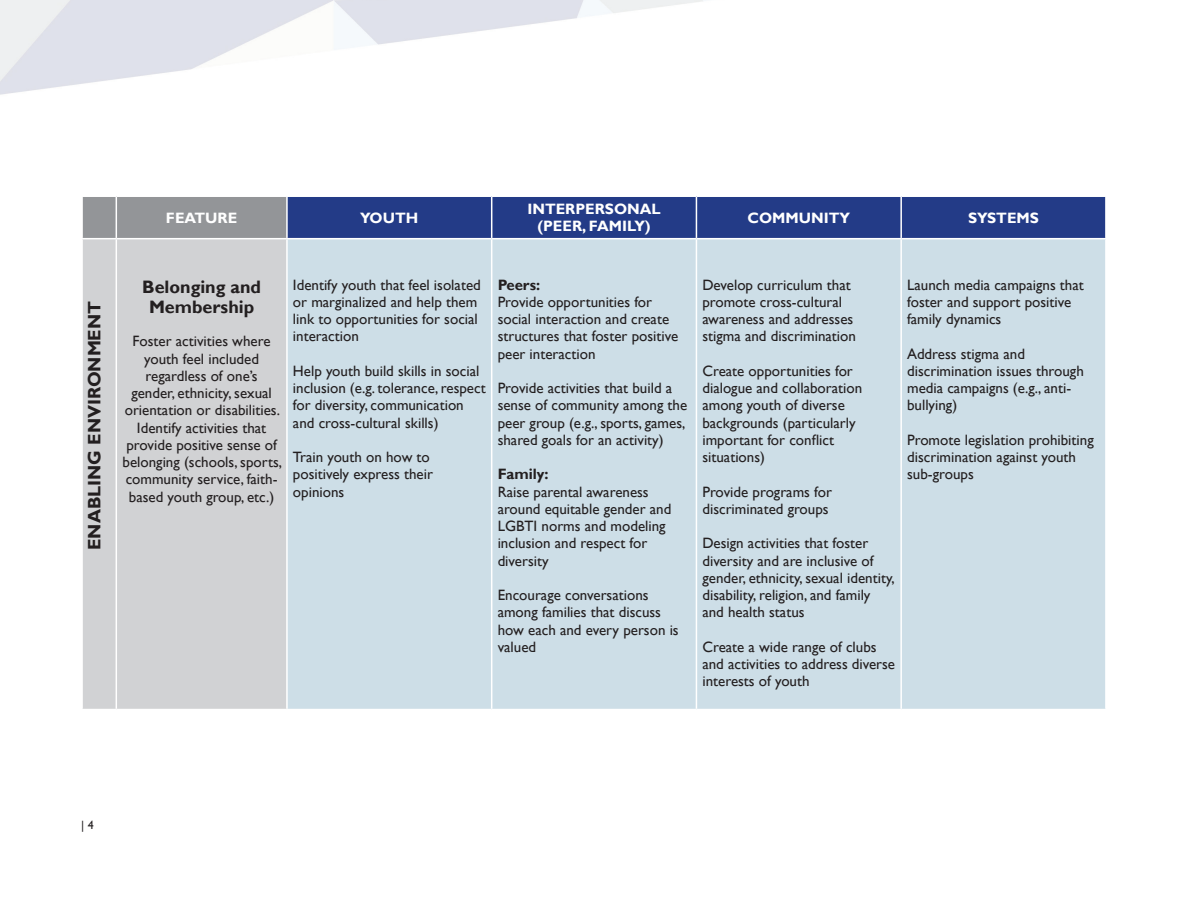
<style>
.page{position:relative;width:1188px;height:918px;background:#fff}
.page>*{position:absolute;margin:0;border:0;box-sizing:border-box;transform-origin:0 0}
.t1{font:700 18px/19.5px "Gill Sans";color:#231f20;text-align:center}
.t2{font:15px/17.2px "Gill Sans";color:#231f20}
.t3{font:700 15px/17.2px "Gill Sans";color:#fff;text-align:center}
.t4{font:700 15px "Gill Sans";color:#231f20}
.t5{font:12px "Gill Sans";color:#231f20}
</style>
<div class="page">
<svg style="left:83px;top:197px;width:1022px;height:41px;background:#3a4d8a"></svg>
<div style="left:83px;top:239px;width:203px;height:470px;background:#d1d2d4"></div>
<div style="left:288px;top:239px;width:817px;height:470px;background:#cddee7"></div>
<hr style="left:116px;top:239px;width:1px;height:470px;background:#fff">
<hr style="left:491px;top:239px;width:1px;height:470px;background:#fff">
<hr style="left:696px;top:239px;width:1px;height:470px;background:#fff">
<hr style="left:900px;top:239px;width:2px;height:470px;background:#fff">
<hr style="left:491px;top:197px;width:1px;height:41px;background:#fff">
<hr style="left:696px;top:197px;width:1px;height:41px;background:#fff">
<hr style="left:900px;top:197px;width:2px;height:41px;background:#fff">
<hr style="left:116px;top:197px;width:1px;height:41px;background:#fff">
<hr style="left:286px;top:197px;width:2px;height:41px;background:#fff">
<img style="left:0;top:0;width:704px;height:95px">
<p class="t1" style="left:85px;top:550px;width:251px;rotate:-90deg">ENABLING ENVIRONMENT</p>
<p class="t3" style="left:166px;top:209px;width:73px">FEATURE</p>
<p class="t3" style="left:360px;top:209px;width:60px">YOUTH</p>
<p class="t3" style="left:527px;top:201px;width:135px">INTERPERSONAL (PEER, FAMILY)</p>
<p class="t3" style="left:747px;top:209px;width:104px">COMMUNITY</p>
<p class="t3" style="left:968px;top:209px;width:72px">SYSTEMS</p>
<p class="t1" style="left:142px;top:278px;width:120px">Belonging and<br>Membership</p>
<p class="t2" style="left:123px;top:333px;width:161px;text-align:center">Foster activities where youth feel included regardless of one’s<br>gender, ethnicity, sexual orientation or disabilities.<br>Identify activities that provide positive sense of belonging (schools, sports, community service, faith&shy;based youth group, etc.)</p>
<p class="t2" style="left:293px;top:276px;width:189px">Identify youth that feel isolated or marginalized and help them link to opportunities for social interaction</p>
<p class="t2" style="left:293px;top:362px;width:194px">Help youth build skills in social inclusion (e.g. tolerance, respect for diversity, communication and cross-cultural skills)</p>
<p class="t2" style="left:293px;top:449px;width:142px">Train youth on how to positively express their opinions</p>
<p class="t4" style="left:498px;top:275px;width:44px">Peers:</p>
<p class="t2" style="left:498px;top:293px;width:182px">Provide opportunities for social interaction and create structures that foster positive peer interaction</p>
<p class="t2" style="left:498px;top:380px;width:191px">Provide activities that build a sense of community among the peer group (e.g., sports, games, shared goals for an activity)</p>
<p class="t4" style="left:498px;top:465px;width:52px">Family:</p>
<p class="t2" style="left:498px;top:483px;width:175px">Raise parental awareness around equitable gender and<br>LGBTI norms and modeling inclusion and respect for diversity</p>
<p class="t2" style="left:498px;top:587px;width:183px">Encourage conversations among families that discuss how each and every person is valued</p>
<p class="t2" style="left:702px;top:276px;width:155px">Develop curriculum that promote cross-cultural awareness and addresses stigma and discrimination</p>
<p class="t2" style="left:702px;top:362px;width:161px">Create opportunities for dialogue and collaboration among youth of diverse backgrounds (particularly important for conflict situations)</p>
<p class="t2" style="left:702px;top:483px;width:131px">Provide programs for discriminated groups</p>
<p class="t2" style="left:702px;top:535px;width:194px">Design activities that foster diversity and are inclusive of gender, ethnicity, sexual identity, disability, religion, and family and health status</p>
<p class="t2" style="left:702px;top:638px;width:194px">Create a wide range of clubs and activities to address diverse interests of youth</p>
<p class="t2" style="left:907px;top:276px;width:178px">Launch media campaigns that foster and support positive family dynamics</p>
<p class="t2" style="left:907px;top:345px;width:178px">Address stigma and discrimination issues through media campaigns (e.g., anti&shy;bullying)</p>
<p class="t2" style="left:907px;top:431px;width:188px">Promote legislation prohibiting discrimination against youth sub-groups</p>
<p class="t5" style="left:81px;top:818px;width:14px">| 4</p>
</div>
